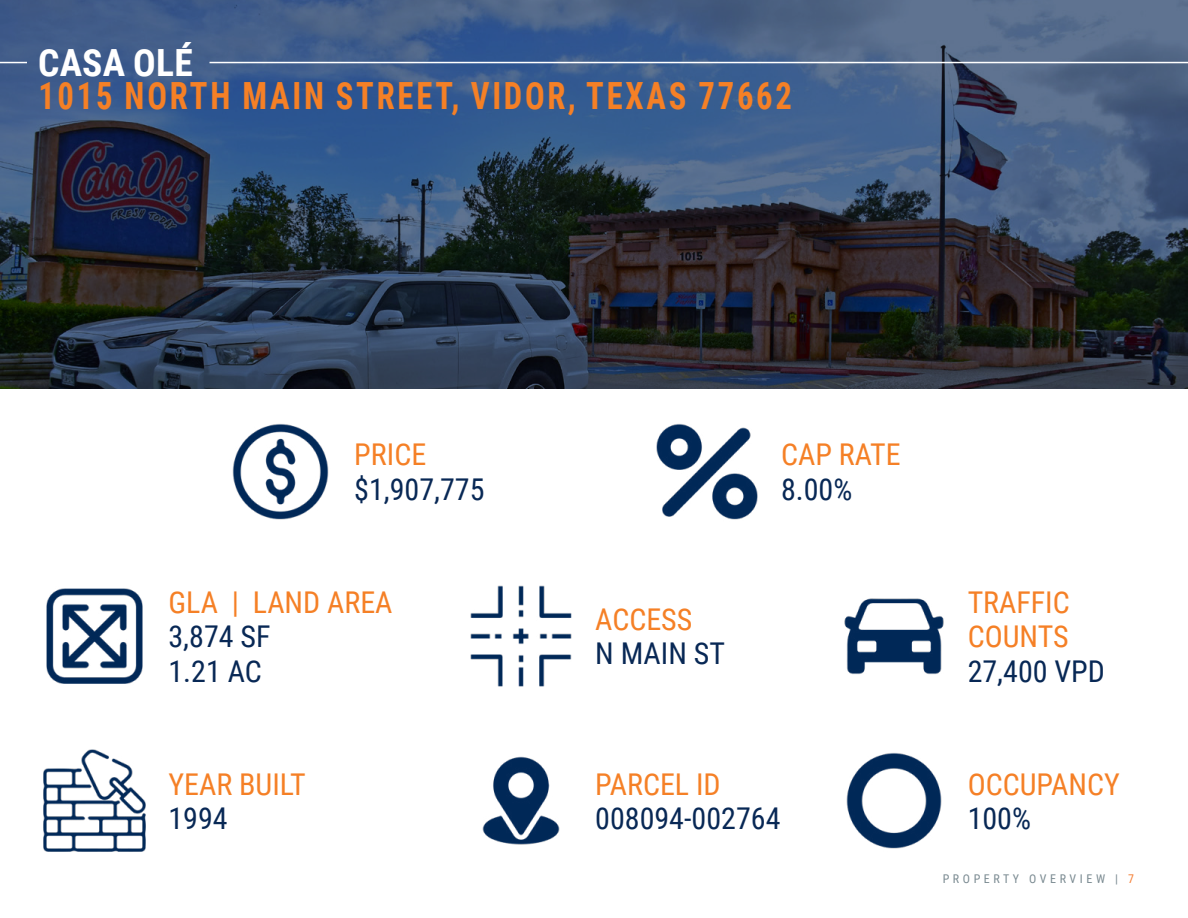
<style>
.page{position:relative;width:1188px;height:918px;background:#fff}
.page>*{position:absolute;margin:0;border:0;box-sizing:border-box;transform-origin:0 0}
.t1{font:700 37.5px "Roboto Condensed";letter-spacing:.085em;color:#f58026;scale:.87 1}
.t2{font:700 37.5px "Roboto Condensed";letter-spacing:.005em;color:#fff}
.t3{font:30px/34.5px "Roboto Condensed";color:#f58026}
.t4{font:30px/34.5px "Roboto Condensed";color:#082855}
.t5{font:12px "Roboto Condensed";letter-spacing:.3em;color:#7a8a91}
.s1{color:#f57f35}
</style>
<div class="page">
<img style="left:232px;top:424px;width:97px;height:96px">
<img style="left:656px;top:424px;width:102px;height:96px">
<img style="left:470px;top:585px;width:102px;height:102px">
<img style="left:844px;top:598px;width:100px;height:77px">
<img style="left:46px;top:588px;width:97px;height:96px">
<img style="left:43px;top:749px;width:103px;height:103px">
<img style="left:482px;top:756px;width:78px;height:89px">
<img style="left:846px;top:753px;width:96px;height:96px">
<img style="left:0;top:0;width:1188px;height:389px">
<hr style="left:210px;top:62px;width:978px;height:1px;background:#fff">
<svg style="left:0;top:62px;width:27px;height:1px"></svg>
<p class="t2" style="left:38px;top:36px;width:156px">CASA OLÉ</p>
<p class="t1" style="left:38px;top:70px;width:868px">1015 NORTH MAIN STREET, VIDOR, TEXAS 77662</p>
<p class="t3" style="left:354px;top:436px;width:73px">PRICE</p>
<p class="t4" style="left:354px;top:471px;width:132px">$1,907,775</p>
<p class="t3" style="left:168px;top:584px;width:226px">GLA | LAND AREA</p>
<p class="t4" style="left:168px;top:618px;width:103px">3,874 SF<br>1.21 AC</p>
<p class="t3" style="left:168px;top:766px;width:139px">YEAR BUILT</p>
<p class="t4" style="left:168px;top:800px;width:61px">1994</p>
<p class="t3" style="left:595px;top:601px;width:99px">ACCESS</p>
<p class="t4" style="left:595px;top:635px;width:131px">N MAIN ST</p>
<p class="t3" style="left:781px;top:436px;width:121px">CAP RATE</p>
<p class="t4" style="left:781px;top:471px;width:73px">8.00%</p>
<p class="t3" style="left:595px;top:766px;width:127px">PARCEL ID</p>
<p class="t4" style="left:595px;top:800px;width:187px">008094-002764</p>
<p class="t3" style="left:968px;top:584px;width:104px">TRAFFIC<br>COUNTS</p>
<p class="t4" style="left:968px;top:653px;width:139px">27,400 VPD</p>
<p class="t3" style="left:968px;top:766px;width:154px">OCCUPANCY</p>
<p class="t4" style="left:968px;top:800px;width:65px">100%</p>
<p class="t5" style="left:943px;top:870px;width:193px">PROPERTY OVERVIEW | <span class="s1">7</span></p>
</div>
